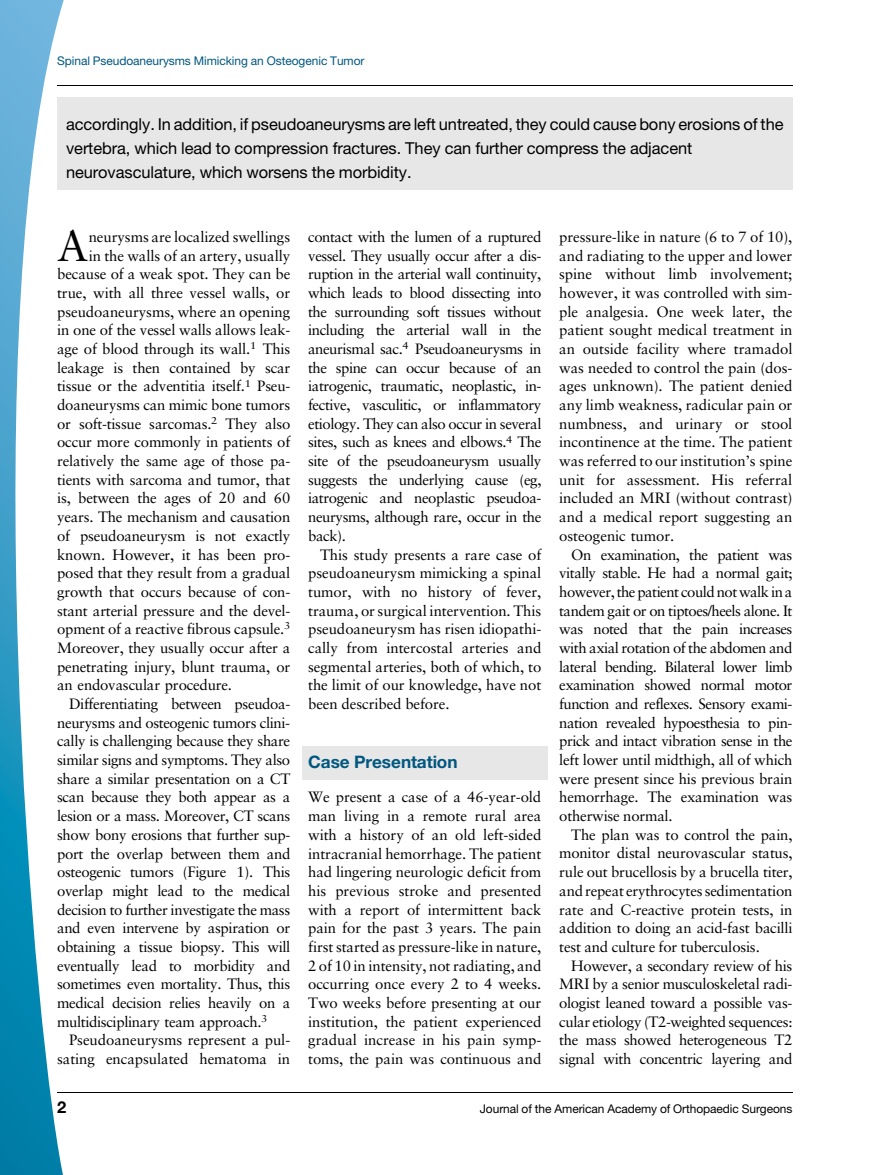
<style>
.page{position:relative;width:891px;height:1175px;background:#fff}
.page>*{position:absolute;margin:0;border:0;box-sizing:border-box;transform-origin:0 0}
.t1{font:43.35px "Adv O Tece 49054";color:#000}
.t2{font:17.25px "Adv O Td 1 f 5 cc 91.B";color:#00577f}
.t3{font:16.5px/24px "Adv OT7 fe 89 a 09";color:#000}
.t4{font:16.5px "Adv O Td 1 f 5 cc 91.B";color:#000}
.t5{font:15px/18.8px "Adv O Tece 49054";letter-spacing:-.015em;color:#000;text-align:justify}
.t6{font:12px "Adv OT7 fe 89 a 09";color:#000}
.t7{font:12px "Adv OT7 fe 89 a 09";color:#00577f}
.s1{font-style:inherit}
</style>
<div class="page">
<svg style="left:0;top:0;width:66px;height:1174px"></svg>
<div style="left:57px;top:98px;width:735px;height:89px;background:#e7e7e7"></div>
<hr style="left:57px;top:187px;width:735px;height:3px;background:#e7e7e7">
<div style="left:302px;top:746px;width:245px;height:34px;background:#e7e7e7"></div>
<hr style="left:57px;top:85px;width:735px;height:1px;background:#000">
<hr style="left:57px;top:1092px;width:735px;height:1px;background:#000">
<p class="t7" style="left:57px;top:57px;width:309px">Spinal Pseudoaneurysms Mimicking an Osteogenic Tumor</p>
<p class="t3" style="left:66px;top:114px;width:719px">accordingly. In addition, if pseudoaneurysms are left untreated, they could cause bony erosions of the vertebra, which lead to compression fractures. They can further compress the adjacent neurovasculature, which worsens the morbidity.</p>
<h1 class="t1" style="left:57px;top:227px;width:33px">A</h1>
<p class="t5" style="left:89px;top:228px;width:203px">neurysms are localized swellings</p>
<p class="t5" style="left:89px;top:247px;width:203px">in the walls of an artery, usually</p>
<p class="t5" style="left:57px;top:266px;width:235px">because of a weak spot. They can be</p>
<p class="t5" style="left:57px;top:284px;width:235px">true, with all three vessel walls, or</p>
<p class="t5" style="left:57px;top:303px;width:235px">pseudoaneurysms, where an opening</p>
<p class="t5" style="left:57px;top:322px;width:235px">in one of the vessel walls allows leak-</p>
<p class="t5" style="left:57px;top:340px;width:235px">age of blood through its wall.<sup>1</sup> This</p>
<p class="t5" style="left:57px;top:359px;width:235px">leakage is then contained by scar</p>
<p class="t5" style="left:57px;top:378px;width:235px">tissue or the adventitia itself.<sup>1</sup> Pseu-</p>
<p class="t5" style="left:57px;top:396px;width:235px">doaneurysms can mimic bone tumors</p>
<p class="t5" style="left:57px;top:415px;width:235px">or soft-tissue sarcomas.<sup>2</sup> They also</p>
<p class="t5" style="left:57px;top:434px;width:235px">occur more commonly in patients of</p>
<p class="t5" style="left:57px;top:452px;width:235px">relatively the same age of those pa-</p>
<p class="t5" style="left:57px;top:471px;width:235px">tients with sarcoma and tumor, that</p>
<p class="t5" style="left:57px;top:490px;width:235px">is, between the ages of 20 and 60</p>
<p class="t5" style="left:57px;top:508px;width:235px">years. The mechanism and causation</p>
<p class="t5" style="left:57px;top:527px;width:235px">of pseudoaneurysm is not exactly</p>
<p class="t5" style="left:57px;top:546px;width:235px">known. However, it has been pro-</p>
<p class="t5" style="left:57px;top:565px;width:235px">posed that they result from a gradual</p>
<p class="t5" style="left:57px;top:583px;width:235px">growth that occurs because of con-</p>
<p class="t5" style="left:57px;top:602px;width:235px">stant arterial pressure and the devel-</p>
<p class="t5" style="left:57px;top:621px;width:235px">opment of a reactive fibrous capsule.<sup>3</sup></p>
<p class="t5" style="left:57px;top:639px;width:235px">Moreover, they usually occur after a</p>
<p class="t5" style="left:57px;top:658px;width:235px">penetrating injury, blunt trauma, or</p>
<p class="t5" style="left:57px;top:677px;width:176px">an endovascular procedure.</p>
<p class="t5" style="left:69px;top:695px;width:223px">Differentiating between pseudoa-</p>
<p class="t5" style="left:57px;top:714px;width:234px">neurysms and osteogenic tumors clini-</p>
<p class="t5" style="left:57px;top:733px;width:235px">cally is challenging because they share</p>
<p class="t5" style="left:57px;top:751px;width:235px">similar signs and symptoms. They also</p>
<p class="t5" style="left:57px;top:770px;width:235px">share a similar presentation on a CT</p>
<p class="t5" style="left:57px;top:789px;width:235px">scan because they both appear as a</p>
<p class="t5" style="left:57px;top:807px;width:235px">lesion or a mass. Moreover, CT scans</p>
<p class="t5" style="left:57px;top:826px;width:235px">show bony erosions that further sup-</p>
<p class="t5" style="left:57px;top:845px;width:235px">port the overlap between them and</p>
<p class="t5" style="left:57px;top:863px;width:235px">osteogenic tumors (Figure 1). This</p>
<p class="t5" style="left:57px;top:882px;width:235px">overlap might lead to the medical</p>
<p class="t5" style="left:57px;top:901px;width:235px">decision to further investigate the mass</p>
<p class="t5" style="left:57px;top:919px;width:235px">and even intervene by aspiration or</p>
<p class="t5" style="left:57px;top:938px;width:235px">obtaining a tissue biopsy. This will</p>
<p class="t5" style="left:57px;top:957px;width:235px">eventually lead to morbidity and</p>
<p class="t5" style="left:57px;top:976px;width:235px">sometimes even mortality. Thus, this</p>
<p class="t5" style="left:57px;top:994px;width:235px">medical decision relies heavily on a</p>
<p class="t5" style="left:57px;top:1013px;width:212px">multidisciplinary team approach.<sup>3</sup></p>
<p class="t5" style="left:69px;top:1032px;width:223px">Pseudoaneurysms represent a pul-</p>
<p class="t5" style="left:57px;top:1050px;width:235px">sating encapsulated hematoma in</p>
<p class="t5" style="left:308px;top:228px;width:235px">contact with the lumen of a ruptured vessel. They usually occur after a dis&shy;ruption in the arterial wall continuity, which leads to blood dissecting into the surrounding soft tissues without including the arterial wall in the aneurismal sac.<sup>4</sup> Pseudoaneurysms in the spine can occur because of an iatrogenic, traumatic, neoplastic, in&shy;fective, vasculitic, or inflammatory etiology. They can also occur in several sites, such as knees and elbows.<sup>4</sup> The site of the pseudoaneurysm usually suggests the underlying cause (eg, iatrogenic and neoplastic pseudoa&shy;neurysms, although rare, occur in the back).</p>
<p class="t5" style="left:308px;top:546px;width:235px;text-indent:12px">This study presents a rare case of pseudoaneurysm mimicking a spinal tumor, with no history of fever, trauma, or surgical intervention. This pseudoaneurysm has risen idiopathi&shy;cally from intercostal arteries and segmental arteries, both of which, to the limit of our knowledge, have not been described before.</p>
<p class="t2" style="left:308px;top:755px;width:151px">Case Presentation</p>
<p class="t5" style="left:308px;top:789px;width:235px">We present a case of a 46-year-old man living in a remote rural area with a history of an old left-sided intracranial hemorrhage. The patient had lingering neurologic deficit from his previous stroke and presented with a report of intermittent back pain for the past 3 years. The pain first started as pressure-like in nature, 2 of 10 in intensity, not radiating, and occurring once every 2 to 4 weeks.<br>Two weeks before presenting at our institution, the patient experienced gradual increase in his pain symp&shy;toms, the pain was continuous and</p>
<p class="t5" style="left:559px;top:228px;width:235px">pressure-like in nature (6 to 7 of 10), and radiating to the upper and lower spine without limb involvement; however, it was controlled with sim&shy;ple analgesia. One week later, the patient sought medical treatment in an outside facility where tramadol was needed to control the pain (dos&shy;ages unknown). The patient denied any limb weakness, radicular pain or numbness, and urinary or stool incontinence at the time. The patient was referred to our institution<span class="s1">’</span>s spine unit for assessment. His referral included an MRI (without contrast) and a medical report suggesting an osteogenic tumor.</p>
<p class="t5" style="left:559px;top:546px;width:235px;text-indent:12px">On examination, the patient was vitally stable. He had a normal gait; however, the patient could not walk in a tandem gait or on tiptoes/heels alone. It was noted that the pain increases with axial rotation of the abdomen and lateral bending. Bilateral lower limb examination showed normal motor function and reflexes. Sensory exami&shy;nation revealed hypoesthesia to pin&shy;prick and intact vibration sense in the left lower until midthigh, all of which were present since his previous brain hemorrhage. The examination was otherwise normal.</p>
<p class="t5" style="left:559px;top:826px;width:235px;text-indent:12px">The plan was to control the pain, monitor distal neurovascular status, rule out brucellosis by a brucella titer, and repeat erythrocytes sedimentation rate and C-reactive protein tests, in addition to doing an acid-fast bacilli test and culture for tuberculosis.</p>
<p class="t5" style="left:559px;top:957px;width:235px;text-indent:12px">However, a secondary review of his MRI by a senior musculoskeletal radi&shy;ologist leaned toward a possible vas&shy;cular etiology (T2-weighted sequences: the mass showed heterogeneous T2 signal with concentric layering and</p>
<p class="t4" style="left:57px;top:1101px;width:11px">2</p>
<p class="t6" style="left:480px;top:1104px;width:314px">Journal of the American Academy of Orthopaedic Surgeons</p>
</div>
